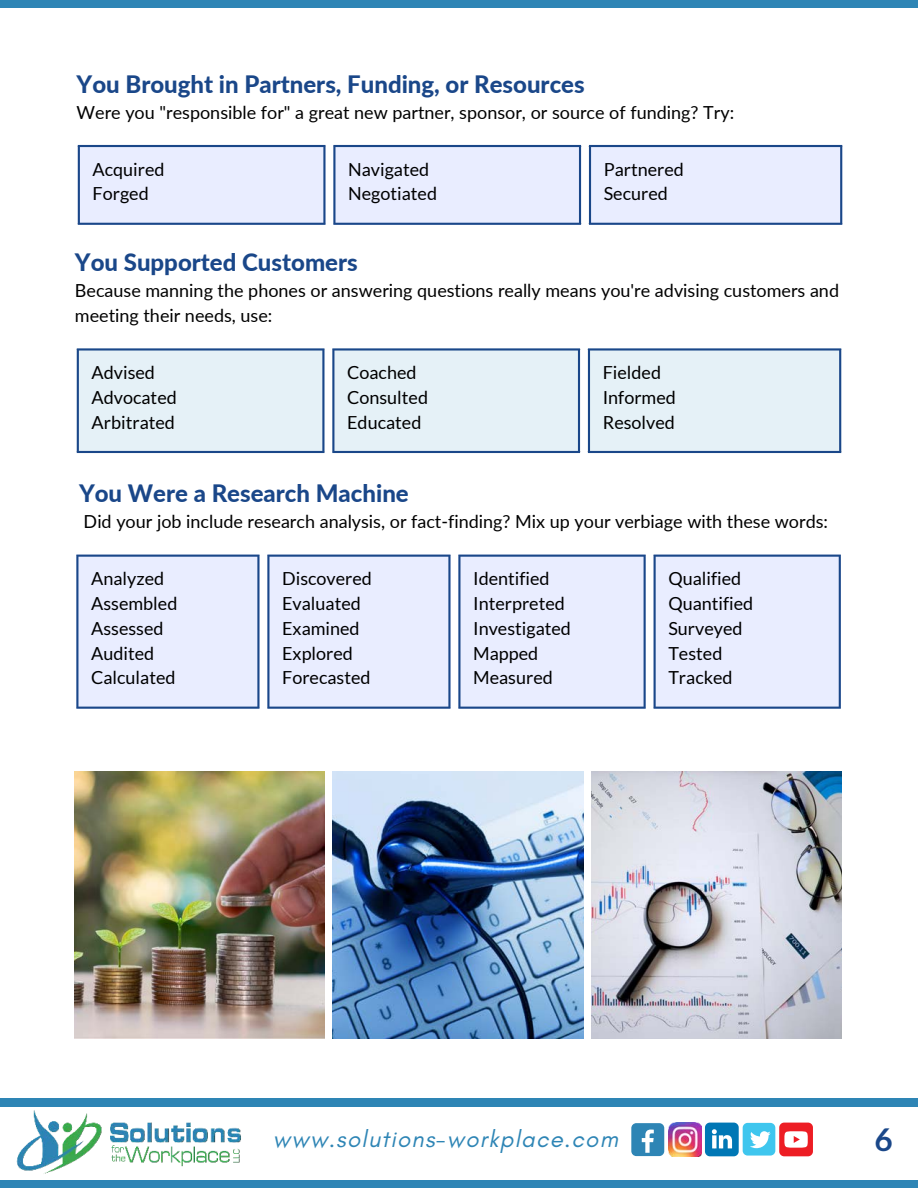
<style>
.page{position:relative;width:918px;height:1188px;background:#fff}
.page>*{position:absolute;margin:0;border:0;box-sizing:border-box;transform-origin:0 0}
.t1{font:700 31.5px "Lato";color:#1a4789}
.t2{font:800 24px "Lato";color:#1a4789}
.t3{font:italic 24px "Glacial Indifference";letter-spacing:.05em;color:#2e85b5}
.t4{font:18px/24.8px "Lato";color:#000}
</style>
<div class="page">
<img style="left:75px;top:772px;width:250px;height:266px">
<img style="left:333px;top:772px;width:250px;height:266px">
<img style="left:591px;top:772px;width:250px;height:266px">
<div style="left:0;top:0;width:918px;height:8px;background:#2e85b5"></div>
<div style="left:0;top:1098px;width:918px;height:8px;background:#2e85b5"></div>
<div style="left:0;top:1181px;width:918px;height:7px;background:#2e85b5"></div>
<img style="left:0;top:1106px;width:259px;height:75px">
<div style="left:631px;top:1123px;width:33px;height:33px;background:#2e85b5;border-radius:5px"></div>
<svg style="left:642px;top:1130px;width:12px;height:23px"></svg>
<div style="left:743px;top:1123px;width:32px;height:33px;background:#3fc6ee;border-radius:5px"></div>
<svg style="left:750px;top:1131px;width:21px;height:17px"></svg>
<svg style="left:779px;top:1123px;width:34px;height:33px"></svg>
<svg style="left:705px;top:1123px;width:34px;height:33px"></svg>
<img style="left:668px;top:1122px;width:34px;height:34px">
<div style="left:80px;top:145px;width:760px;height:80px;background:#e9edff"></div>
<hr style="left:78px;top:147px;width:2px;height:76px;background:#1a4789">
<hr style="left:323px;top:147px;width:2px;height:76px;background:#1a4789">
<hr style="left:78px;top:145px;width:248px;height:2px;background:#1a4789">
<hr style="left:78px;top:223px;width:248px;height:2px;background:#1a4789">
<hr style="left:333px;top:147px;width:2px;height:76px;background:#1a4789">
<hr style="left:579px;top:147px;width:2px;height:76px;background:#1a4789">
<hr style="left:333px;top:145px;width:248px;height:2px;background:#1a4789">
<hr style="left:333px;top:223px;width:248px;height:2px;background:#1a4789">
<hr style="left:589px;top:147px;width:2px;height:76px;background:#1a4789">
<hr style="left:840px;top:147px;width:2px;height:76px;background:#1a4789">
<hr style="left:589px;top:145px;width:253px;height:2px;background:#1a4789">
<hr style="left:589px;top:223px;width:253px;height:2px;background:#1a4789">
<div style="left:79px;top:348px;width:760px;height:105px;background:#e5f1f7"></div>
<hr style="left:77px;top:351px;width:2px;height:100px;background:#1a4789">
<hr style="left:322px;top:351px;width:2px;height:100px;background:#1a4789">
<hr style="left:77px;top:348px;width:247px;height:3px;background:#1a4789">
<hr style="left:77px;top:451px;width:247px;height:2px;background:#1a4789">
<hr style="left:332px;top:351px;width:2px;height:100px;background:#1a4789">
<hr style="left:578px;top:351px;width:2px;height:100px;background:#1a4789">
<hr style="left:332px;top:348px;width:248px;height:3px;background:#1a4789">
<hr style="left:332px;top:451px;width:248px;height:2px;background:#1a4789">
<hr style="left:588px;top:351px;width:2px;height:100px;background:#1a4789">
<hr style="left:839px;top:351px;width:2px;height:100px;background:#1a4789">
<hr style="left:588px;top:348px;width:253px;height:3px;background:#1a4789">
<hr style="left:588px;top:451px;width:253px;height:2px;background:#1a4789">
<div style="left:78px;top:555px;width:761px;height:154px;background:#e9edff"></div>
<hr style="left:76px;top:557px;width:2px;height:150px;background:#1a4789">
<hr style="left:257px;top:557px;width:2px;height:150px;background:#1a4789">
<hr style="left:76px;top:555px;width:183px;height:2px;background:#1a4789">
<hr style="left:76px;top:707px;width:183px;height:2px;background:#1a4789">
<hr style="left:267px;top:557px;width:2px;height:150px;background:#1a4789">
<hr style="left:448px;top:557px;width:3px;height:150px;background:#1a4789">
<hr style="left:267px;top:555px;width:184px;height:2px;background:#1a4789">
<hr style="left:267px;top:707px;width:184px;height:2px;background:#1a4789">
<hr style="left:458px;top:557px;width:3px;height:150px;background:#1a4789">
<hr style="left:644px;top:557px;width:2px;height:150px;background:#1a4789">
<hr style="left:458px;top:555px;width:188px;height:2px;background:#1a4789">
<hr style="left:458px;top:707px;width:188px;height:2px;background:#1a4789">
<hr style="left:654px;top:557px;width:2px;height:150px;background:#1a4789">
<hr style="left:839px;top:557px;width:2px;height:150px;background:#1a4789">
<hr style="left:654px;top:555px;width:187px;height:2px;background:#1a4789">
<hr style="left:654px;top:707px;width:187px;height:2px;background:#1a4789">
<h2 class="t2" style="left:77px;top:66px;width:510px">You Brought in Partners, Funding, or Resources</h2>
<p class="t4" style="left:77px;top:99px;width:659px">Were you "responsible for" a great new partner, sponsor, or source of funding? Try:</p>
<p class="t4" style="left:93px;top:157px;width:74px">Acquired<br>Forged</p>
<p class="t4" style="left:348px;top:157px;width:90px">Navigated<br>Negotiated</p>
<p class="t4" style="left:604px;top:157px;width:82px">Partnered<br>Secured</p>
<h2 class="t2" style="left:75px;top:245px;width:284px">You Supported Customers</h2>
<p class="t4" style="left:75px;top:278px;width:766px">Because manning the phones or answering questions really means you're advising customers and meeting their needs, use:</p>
<p class="t4" style="left:92px;top:360px;width:87px">Advised<br>Advocated<br>Arbitrated</p>
<p class="t4" style="left:347px;top:360px;width:82px">Coached<br>Consulted<br>Educated</p>
<p class="t4" style="left:603px;top:360px;width:75px">Fielded<br>Informed<br>Resolved</p>
<h2 class="t2" style="left:79px;top:476px;width:331px">You Were a Research Machine</h2>
<p class="t4" style="left:84px;top:509px;width:746px">Did your job include research analysis, or fact-finding? Mix up your verbiage with these words:</p>
<p class="t4" style="left:91px;top:566px;width:88px">Analyzed<br>Assembled<br>Assessed<br>Audited<br>Calculated</p>
<p class="t4" style="left:282px;top:566px;width:91px">Discovered<br>Evaluated<br>Examined<br>Explored<br>Forecasted</p>
<p class="t4" style="left:473px;top:566px;width:99px">Identified<br>Interpreted<br>Investigated<br>Mapped<br>Measured</p>
<p class="t4" style="left:668px;top:566px;width:86px">Qualified<br>Quantified<br>Surveyed<br>Tested<br>Tracked</p>
<h2 class="t3" style="left:273px;top:1126px;width:347px">www.solutions-workplace.com</h2>
<h1 class="t1" style="left:874px;top:1122px;width:20px">6</h1>
</div>
